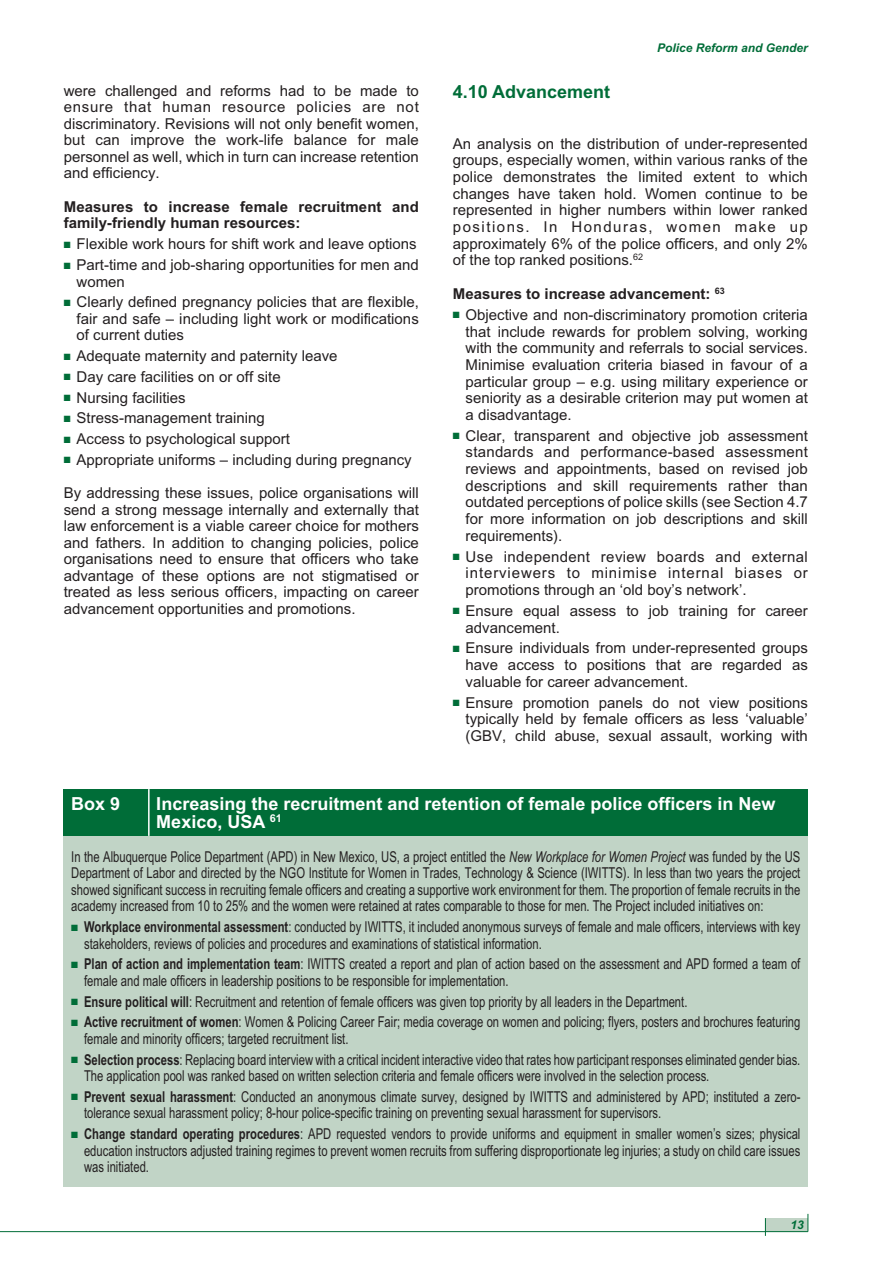
<style>
.page{position:relative;width:893px;height:1263px;background:#fff}
.page>*{position:absolute;margin:0;border:0;box-sizing:border-box;transform-origin:0 0}
.t1{font:700 18px/18px "Arial";color:#fff}
.t2{font:700 18px "Arial";color:#006d38}
.t3{font:15px/16.6px "Arial";color:#231f20;text-align:justify}
.t4{font:15px/16.5px "Arial";color:#231f20;scale:.75 1}
.t5{font:700 15px/16.5px "Arial";color:#231f20}
.t6{font:italic 700 12px "Arial";color:#006d38}
.s1{color:#006d38}
.s2{font-style:italic}
.s3{font-weight:700}
</style>
<div class="page">
<div style="left:765px;top:1218px;width:43px;height:13px;background:#c1d4c6"></div>
<hr style="left:0;top:1231px;width:808px;height:1px;background:#006d38">
<svg style="left:765px;top:1218px;width:1px;height:18px"></svg>
<svg style="left:808px;top:1214px;width:1px;height:17px"></svg>
<div style="left:64px;top:814px;width:744px;height:372px;background:#c1d4c6"></div>
<div style="left:64px;top:789px;width:744px;height:47px;background:#006d38"></div>
<hr style="left:148px;top:789px;width:2px;height:47px;background:#fff">
<p class="t3" style="left:64px;top:83px;width:357px">were challenged and reforms had to be made to ensure that human resource policies are not discriminatory. Revisions will not only benefit women, but can improve the work-life balance for male personnel as well, which in turn can increase retention and efficiency.</p>
<p class="t5" style="left:64px;top:199px;width:357px">Measures to increase female recruitment and family-friendly human resources:</p>
<p class="t3" style="left:64px;top:236px;width:354px"><span class="s1">■</span> Flexible work hours for shift work and leave options</p>
<p class="t3" style="left:77px;top:257px;width:344px;text-indent:-13px"><span class="s1">■</span> Part-time and job-sharing opportunities for men and women</p>
<p class="t3" style="left:77px;top:294px;width:344px;text-indent:-13px"><span class="s1">■</span> Clearly defined pregnancy policies that are flexible, fair and safe – including light work or modifications of current duties</p>
<p class="t3" style="left:64px;top:347px;width:275px"><span class="s1">■</span> Adequate maternity and paternity leave</p>
<p class="t3" style="left:64px;top:368px;width:219px"><span class="s1">■</span> Day care facilities on or off site</p>
<p class="t3" style="left:64px;top:389px;width:123px"><span class="s1">■</span> Nursing facilities</p>
<p class="t3" style="left:64px;top:410px;width:203px"><span class="s1">■</span> Stress-management training</p>
<p class="t3" style="left:64px;top:430px;width:228px"><span class="s1">■</span> Access to psychological support</p>
<p class="t3" style="left:64px;top:451px;width:349px"><span class="s1">■</span> Appropriate uniforms – including during pregnancy</p>
<p class="t3" style="left:64px;top:485px;width:357px">By addressing these issues, police organisations will send a strong message internally and externally that law enforcement is a viable career choice for mothers and fathers. In addition to changing policies, police organisations need to ensure that officers who take advantage of these options are not stigmatised or treated as less serious officers, impacting on career advancement opportunities and promotions.</p>
<p class="t6" style="left:657px;top:41px;width:152px">Police Reform and Gender</p>
<p class="t2" style="left:453px;top:81px;width:159px">4.10 Advancement</p>
<p class="t3" style="left:453px;top:135px;width:357px">An analysis on the distribution of under-represented groups, especially women, within various ranks of the police demonstrates the limited extent to which changes have taken hold. Women continue to be represented in higher numbers within lower ranked positions. In Honduras, women make up approximately 6% of the police officers, and only 2% of the top ranked positions.<sup>62</sup></p>
<p class="t5" style="left:453px;top:286px;width:273px">Measures to increase advancement: <sup>63</sup></p>
<p class="t3" style="left:466px;top:306px;width:344px;text-indent:-13px"><span class="s1">■</span> Objective and non-discriminatory promotion criteria that include rewards for problem solving, working with the community and referrals to social services.<br>Minimise evaluation criteria biased in favour of a particular group – e.g. using military experience or seniority as a desirable criterion may put women at a disadvantage.</p>
<p class="t3" style="left:466px;top:427px;width:344px;text-indent:-13px"><span class="s1">■</span> Clear, transparent and objective job assessment standards and performance-based assessment reviews and appointments, based on revised job descriptions and skill requirements rather than outdated perceptions of police skills (see Section 4.7 for more information on job descriptions and skill requirements).</p>
<p class="t3" style="left:466px;top:548px;width:344px;text-indent:-13px"><span class="s1">■</span> Use independent review boards and external interviewers to minimise internal biases or promotions through an ‘old boy’s network’.</p>
<p class="t3" style="left:466px;top:602px;width:344px;text-indent:-13px"><span class="s1">■</span> Ensure equal assess to job training for career advancement.</p>
<p class="t3" style="left:466px;top:640px;width:344px;text-indent:-13px"><span class="s1">■</span> Ensure individuals from under-represented groups have access to positions that are regarded as valuable for career advancement.</p>
<p class="t3" style="left:466px;top:694px;width:344px;text-indent:-13px"><span class="s1">■</span> Ensure promotion panels do not view positions typically held by female officers as less ‘valuable’ (GBV, child abuse, sexual assault, working with</p>
<p class="t1" style="left:71px;top:794px;width:51px">Box 9</p>
<p class="t1" style="left:156px;top:794px;width:621px">Increasing the recruitment and retention of female police officers in New<br>Mexico, USA <sup>61</sup></p>
<p class="t4" style="left:71px;top:848px;width:974px;text-align:justify">In the Albuquerque Police Department (APD) in New Mexico, US, a project entitled the <span class="s2">New Workplace for Women Project</span> was funded by the US Department of Labor and directed by the NGO Institute for Women in Trades, Technology &amp; Science (IWITTS). In less than two years the project showed significant success in recruiting female officers and creating a supportive work environment for them. The proportion of female recruits in the academy increased from 10 to 25% and the women were retained at rates comparable to those for men. The Project included initiatives on:</p>
<p class="t4" style="left:84px;top:919px;width:957px;text-indent:-13px"><span class="s1">■</span> <span class="s3">Workplace environmental assessment</span>: conducted by IWITTS, it included anonymous surveys of female and male officers, interviews with key stakeholders, reviews of policies and procedures and examinations of statistical information.</p>
<p class="t4" style="left:84px;top:956px;width:957px;text-indent:-13px"><span class="s1">■</span> <span class="s3">Plan of action and implementation team</span>: IWITTS created a report and plan of action based on the assessment and APD formed a team of female and male officers in leadership positions to be responsible for implementation.</p>
<p class="t4" style="left:71px;top:993px;width:823px"><span class="s1">■</span> <span class="s3">Ensure political will</span>: Recruitment and retention of female officers was given top priority by all leaders in the Department.</p>
<p class="t4" style="left:84px;top:1014px;width:957px;text-indent:-13px"><span class="s1">■</span> <span class="s3">Active recruitment of women</span>: Women &amp; Policing Career Fair; media coverage on women and policing; flyers, posters and brochures featuring female and minority officers; targeted recruitment list.</p>
<p class="t4" style="left:84px;top:1051px;width:957px;text-indent:-13px"><span class="s1">■</span> <span class="s3">Selection process</span>: Replacing board interview with a critical incident interactive video that rates how participant responses eliminated gender bias.<br>The application pool was ranked based on written selection criteria and female officers were involved in the selection process.</p>
<p class="t4" style="left:84px;top:1088px;width:957px;text-indent:-13px"><span class="s1">■</span> <span class="s3">Prevent sexual harassment</span>: Conducted an anonymous climate survey, designed by IWITTS and administered by APD; instituted a zero&shy;tolerance sexual harassment policy; 8-hour police-specific training on preventing sexual harassment for supervisors.</p>
<p class="t4" style="left:84px;top:1126px;width:957px;text-align:justify;text-indent:-13px"><span class="s1">■</span> <span class="s3">Change standard operating procedures</span>: APD requested vendors to provide uniforms and equipment in smaller women’s sizes; physical education instructors adjusted training regimes to prevent women recruits from suffering disproportionate leg injuries; a study on child care issues was initiated.</p>
<p class="t6" style="left:790px;top:1218px;width:15px">13</p>
</div>
